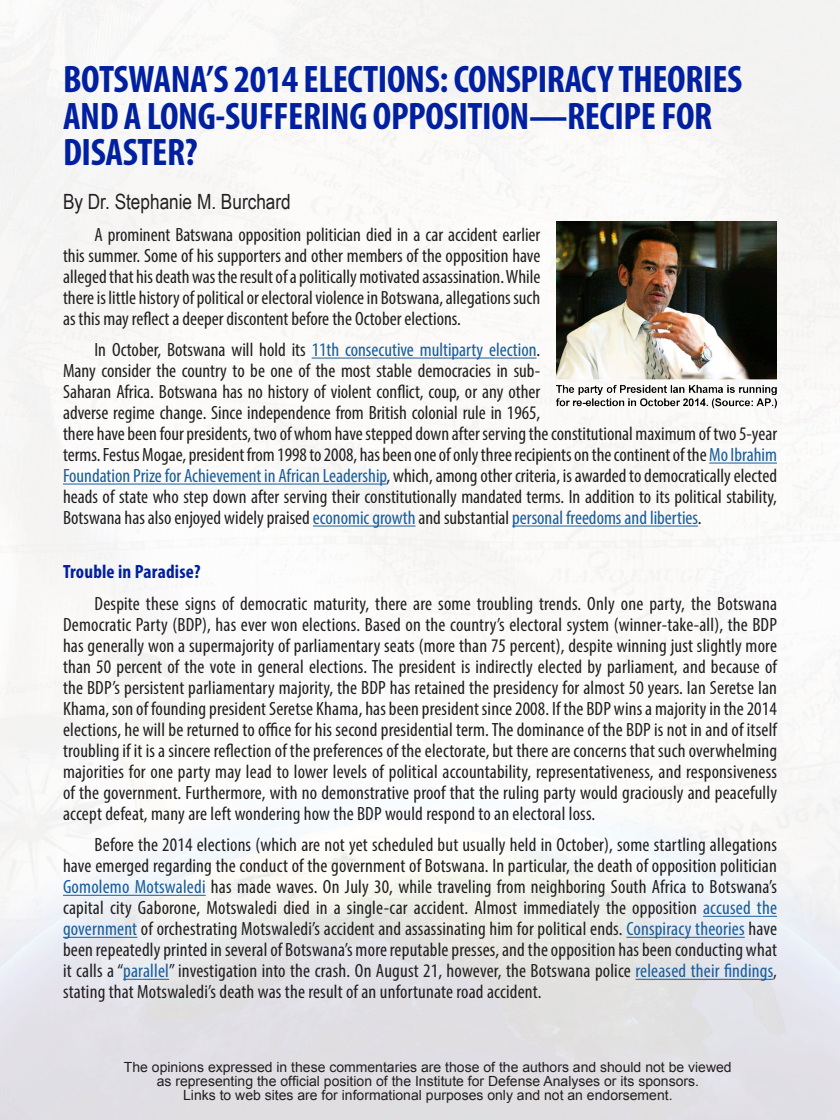
<style>
.page{position:relative;width:840px;height:1120px;background:#fff}
.page>*{position:absolute;margin:0;border:0;box-sizing:border-box;transform-origin:0 0}
.t1{font:700 condensed 38.5px/36.8px "Myriad Pro";letter-spacing:-.01em;color:#0020a0}
.t2{font:21px "Arial Narrow";color:#231f20}
.t3{font:condensed 19.25px/21px "Myriad Pro";color:#231f20;text-align:justify}
.t4{font:700 condensed 19.25px "Myriad Pro";letter-spacing:.01em;color:#0020a0}
.t5{font:14px/14px "Arial";color:#231f20;text-align:center}
.s1{color:#175d9e}
</style>
<div class="page">
<img style="left:0;top:0;width:840px;height:1120px">
<hr style="left:312px;top:358px;width:225px;height:1px;background:#175d9e">
<hr style="left:709px;top:463px;width:68px;height:1px;background:#175d9e">
<hr style="left:63px;top:484px;width:324px;height:1px;background:#175d9e">
<hr style="left:313px;top:526px;width:102px;height:1px;background:#175d9e">
<hr style="left:512px;top:526px;width:186px;height:1px;background:#175d9e">
<hr style="left:63px;top:895px;width:143px;height:1px;background:#175d9e">
<hr style="left:703px;top:916px;width:74px;height:1px;background:#175d9e">
<hr style="left:63px;top:937px;width:74px;height:1px;background:#175d9e">
<hr style="left:626px;top:937px;width:119px;height:1px;background:#175d9e">
<hr style="left:123px;top:979px;width:46px;height:1px;background:#175d9e">
<hr style="left:636px;top:979px;width:137px;height:1px;background:#175d9e">
<img style="left:556px;top:222px;width:221px;height:188px">
<p class="t1" style="left:63px;top:60px;width:681px">BOTSWANA’S 2014 ELECTIONS: CONSPIRACY THEORIES<br>AND A LONG-SUFFERING OPPOSITION—RECIPE FOR<br>DISASTER?</p>
<p class="t2" style="left:63px;top:186px;width:229px">By Dr. Stephanie M. Burchard</p>
<p class="t3" style="left:63px;top:224px;width:479px;text-indent:31px">A prominent Batswana opposition politician died in a car accident earlier this summer. Some of his supporters and other members of the opposition have alleged that his death was the result of a politically motivated assassination. While there is little history of political or electoral violence in Botswana, allegations such as this may reflect a deeper discontent before the October elections.</p>
<p class="t3" style="left:63px;top:339px;width:716px;text-align:left;text-indent:31px">In October, Botswana will hold its <span class="s1">11th consecutive multiparty election</span>.<br>Many consider the country to be one of the most stable democracies in sub-<br>Saharan Africa. Botswana has no history of violent conflict, coup, or any other<br>adverse regime change. Since independence from British colonial rule in 1965,<br>there have been four presidents, two of whom have stepped down after serving the constitutional maximum of two 5-year terms. Festus Mogae, president from 1998 to 2008, has been one of only three recipients on the continent of the <span class="s1">Mo Ibrahim Foundation Prize for Achievement in African Leadership</span>, which, among other criteria, is awarded to democratically elected heads of state who step down after serving their constitutionally mandated terms. In addition to its political stability, Botswana has also enjoyed widely praised <span class="s1">economic growth</span> and substantial <span class="s1">personal freedoms and liberties</span>.</p>
<p class="t4" style="left:63px;top:560px;width:139px">Trouble in Paradise?</p>
<p class="t3" style="left:63px;top:593px;width:716px;text-indent:31px">Despite these signs of democratic maturity, there are some troubling trends. Only one party, the Botswana Democratic Party (BDP), has ever won elections. Based on the country’s electoral system (winner-take-all), the BDP has generally won a supermajority of parliamentary seats (more than 75 percent), despite winning just slightly more than 50 percent of the vote in general elections. The president is indirectly elected by parliament, and because of the BDP’s persistent parliamentary majority, the BDP has retained the presidency for almost 50 years. Ian Seretse Ian Khama, son of founding president Seretse Khama, has been president since 2008. If the BDP wins a majority in the 2014 elections, he will be returned to office for his second presidential term. The dominance of the BDP is not in and of itself troubling if it is a sincere reflection of the preferences of the electorate, but there are concerns that such overwhelming majorities for one party may lead to lower levels of political accountability, representativeness, and responsiveness of the government. Furthermore, with no demonstrative proof that the ruling party would graciously and peacefully accept defeat, many are left wondering how the BDP would respond to an electoral loss.</p>
<p class="t3" style="left:63px;top:834px;width:716px;text-indent:31px">Before the 2014 elections (which are not yet scheduled but usually held in October), some startling allegations have emerged regarding the conduct of the government of Botswana. In particular, the death of opposition politician <span class="s1">Gomolemo Motswaledi</span> has made waves. On July 30, while traveling from neighboring South Africa to Botswana’s capital city Gaborone, Motswaledi died in a single-car accident. Almost immediately the opposition <span class="s1">accused the government</span> of orchestrating Motswaledi’s accident and assassinating him for political ends. <span class="s1">Conspiracy theories</span> have been repeatedly printed in several of Botswana’s more reputable presses, and the opposition has been conducting what it calls a “<span class="s1">parallel</span>” investigation into the crash. On August 21, however, the Botswana police <span class="s1">released their findings</span>, stating that Motswaledi’s death was the result of an unfortunate road accident.</p>
<p class="t5" style="left:124px;top:1060px;width:609px">The opinions expressed in these commentaries are those of the authors and should not be viewed as representing the official position of the Institute for Defense Analyses or its sponsors.<br>Links to web sites are for informational purposes only and not an endorsement.</p>
</div>
